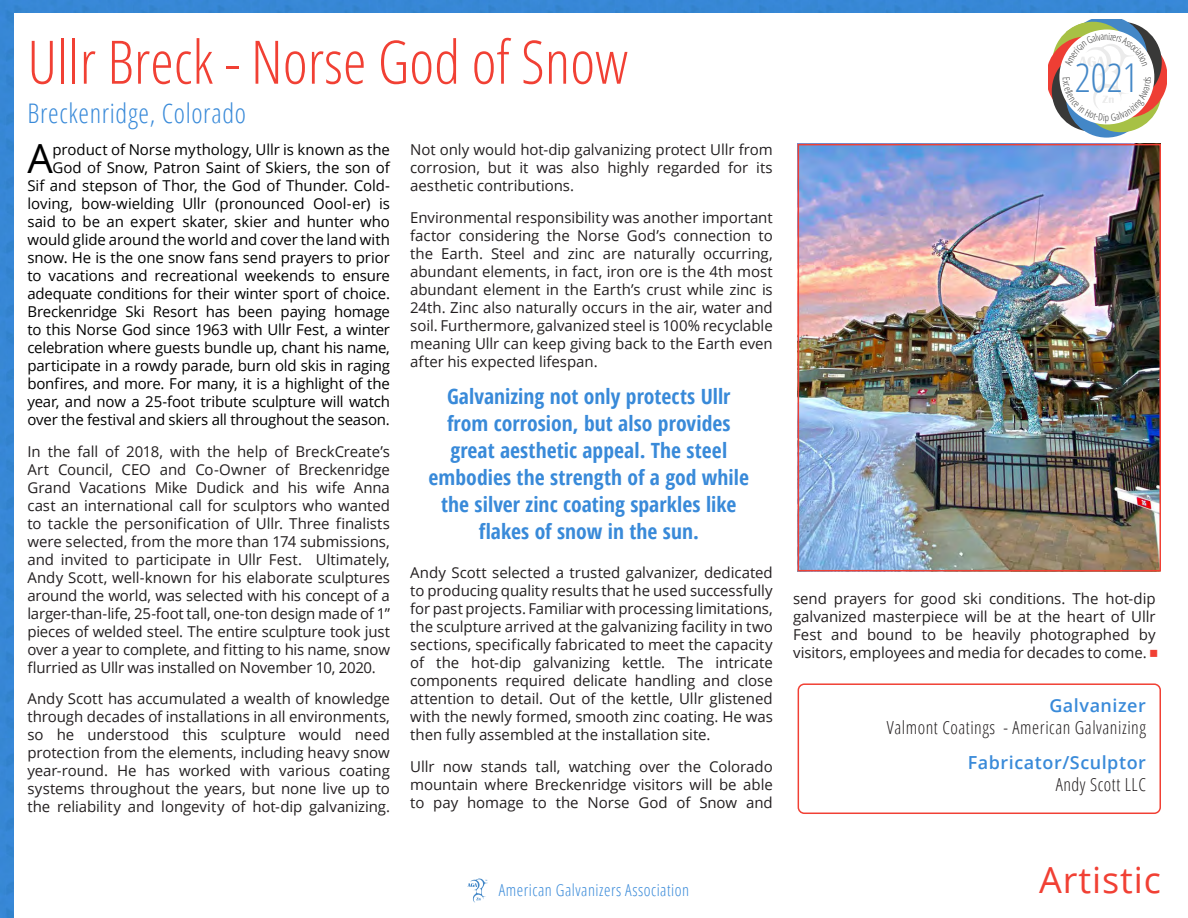
<style>
.page{position:relative;width:1188px;height:918px;background:#fff}
.page>*{position:absolute;margin:0;border:0;box-sizing:border-box;transform-origin:0 0}
.Project_Title{font:300 condensed 60px "Open Sans";color:#f14034}
.Body_Text{font:40.2px "Open Sans";color:#000}
.t1{font:300 condensed 39.75px "Open Sans";color:#4387c7}
.Project_Location{font:36px "Open Sans";letter-spacing:.025em;color:#f14034}
.Project_Location-2{font:300 condensed 27px "Open Sans";letter-spacing:.025em;color:#398ad9}
.Body_Text-2{font:700 condensed 21px/27px "Open Sans";letter-spacing:.005em;color:#398ad9;text-align:center}
.Project_Member_Title{font:600 18px/21.6px "Open Sans";letter-spacing:.03em;color:#398ad9;text-align:right}
.Project_Member_Title-2{font:300 condensed 18px "Open Sans";letter-spacing:.03em;color:#231f20}
.t2{font:300 condensed 16.5px "Open Sans";letter-spacing:.03em;color:#398ad9}
.Body_Text-3{font:15px/18px "Open Sans";letter-spacing:-.005em;color:#231f20;text-align:justify}
.Body_Text-4{font:15px/18px "Open Sans";letter-spacing:-.01em;color:#000;text-align:right}
.t3{font:300 condensed 9.75px "Open Sans";color:#393938}
.s1{font-weight:300;font-stretch:condensed;color:#231f20}
</style>
<div class="page">
<img style="left:0;top:0;width:1188px;height:918px">
<div style="left:15px;top:14px;width:1173px;height:904px;background:#fff"></div>
<div style="left:1066px;top:56px;width:81px;height:82px;background:#4387c7;border-radius:50%"></div>
<svg style="left:1080px;top:51px;width:82px;height:81px"></svg>
<div style="left:1086px;top:36px;width:81px;height:82px;background:#ee3e34;border-radius:50%"></div>
<svg style="left:1081px;top:22px;width:81px;height:81px"></svg>
<svg style="left:468px;top:879px;width:20px;height:24px"></svg>
<div style="left:798px;top:683px;width:363px;height:131px;border:2px solid #f14034;border-radius:6px"></div>
<img style="left:801px;top:147px;width:357px;height:421px">
<div style="left:798px;top:144px;width:363px;height:427px;border:2px solid #f14034"></div>
<svg style="left:1048px;top:19px;width:103px;height:102px"></svg>
<p class="Project_Title" style="left:27px;top:21px;width:602px">Ullr Breck - Norse God of Snow</p>
<p class="Project_Location-2" style="left:27px;top:95px;width:220px">Breckenridge, Colorado</p>
<p class="Body_Text-4" style="left:27px;top:140px;width:364px">product of Norse mythology, Ullr is known as the God of Snow, Patron Saint of Skiers, the son of<br>Sif and stepson of Thor, the God of Thunder. Cold&shy;loving, bow-wielding Ullr (pronounced Oool-er) is said to be an expert skater, skier and hunter who would glide around the world and cover the land with snow. He is the one snow fans send prayers to prior to vacations and recreational weekends to ensure adequate conditions for their winter sport of choice.<br>Breckenridge Ski Resort has been paying homage to this Norse God since 1963 with Ullr Fest, a winter celebration where guests bundle up, chant his name, participate in a rowdy parade, burn old skis in raging bonfires, and more. For many, it is a highlight of the year, and now a 25-foot tribute sculpture will watch over the festival and skiers all throughout the season.</p>
<p class="Body_Text-3" style="left:27px;top:442px;width:364px">In the fall of 2018, with the help of BreckCreate’s Art Council, CEO and Co-Owner of Breckenridge Grand Vacations Mike Dudick and his wife Anna cast an international call for sculptors who wanted to tackle the personification of Ullr. Three finalists were selected, from the more than 174 submissions, and invited to participate in Ullr Fest. Ultimately, Andy Scott, well-known for his elaborate sculptures around the world, was selected with his concept of a larger-than-life, 25-foot tall, one-ton design made of 1” pieces of welded steel. The entire sculpture took just over a year to complete, and fitting to his name, snow flurried as Ullr was installed on November 10, 2020.</p>
<p class="Body_Text-3" style="left:27px;top:689px;width:364px">Andy Scott has accumulated a wealth of knowledge through decades of installations in all environments, so he understood this sculpture would need protection from the elements, including heavy snow year-round. He has worked with various coating systems throughout the years, but none live up to the reliability and longevity of hot-dip galvanizing.</p>
<p class="Body_Text" style="left:27px;top:131px;width:27px">A</p>
<p class="Body_Text-3" style="left:410px;top:140px;width:364px">Not only would hot-dip galvanizing protect Ullr from corrosion, but it was also highly regarded for its aesthetic contributions.</p>
<p class="Body_Text-3" style="left:410px;top:208px;width:364px">Environmental responsibility was another important factor considering the Norse God’s connection to the Earth. Steel and zinc are naturally occurring, abundant elements, in fact, iron ore is the 4th most abundant element in the Earth’s crust while zinc is 24th. Zinc also naturally occurs in the air, water and soil. Furthermore, galvanized steel is 100% recyclable meaning Ullr can keep giving back to the Earth even after his expected lifespan.</p>
<p class="Body_Text-2" style="left:429px;top:382px;width:322px">Galvanizing not only protects Ullr from corrosion, but also provides great aesthetic appeal. The steel embodies the strength of a god while the silver zinc coating sparkles like flakes of snow in the sun.</p>
<p class="Body_Text-3" style="left:410px;top:563px;width:364px">Andy Scott selected a trusted galvanizer, dedicated to producing quality results that he used successfully for past projects. Familiar with processing limitations, the sculpture arrived at the galvanizing facility in two sections, specifically fabricated to meet the capacity of the hot-dip galvanizing kettle. The intricate components required delicate handling and close attention to detail. Out of the kettle, Ullr glistened with the newly formed, smooth zinc coating. He was then fully assembled at the installation site.</p>
<p class="Body_Text-3" style="left:410px;top:757px;width:364px">Ullr now stands tall, watching over the Colorado mountain where Breckenridge visitors will be able to pay homage to the Norse God of Snow and</p>
<p class="t2" style="left:499px;top:879px;width:192px">American Galvanizers Association</p>
<h3 class="t1" style="left:1075px;top:50px;width:65px">2021</h3>
<p class="t3" style="left:1105px;top:111px;width:6px">p</p>
<p class="Body_Text-3" style="left:793px;top:589px;width:364px">send prayers for good ski conditions. The hot-dip galvanized masterpiece will be at the heart of Ullr Fest and bound to be heavily photographed by visitors, employees and media for decades to come.</p>
<p class="Project_Member_Title" style="left:1049px;top:695px;width:98px">Galvanizer</p>
<p class="Project_Member_Title-2" style="left:887px;top:715px;width:261px">Valmont Coatings - American Galvanizing</p>
<p class="Project_Member_Title" style="left:968px;top:751px;width:180px">Fabricator/Sculptor<br><span class="s1">Andy Scott LLC</span></p>
<p class="Project_Location" style="left:1039px;top:855px;width:123px">Artistic</p>
</div>
